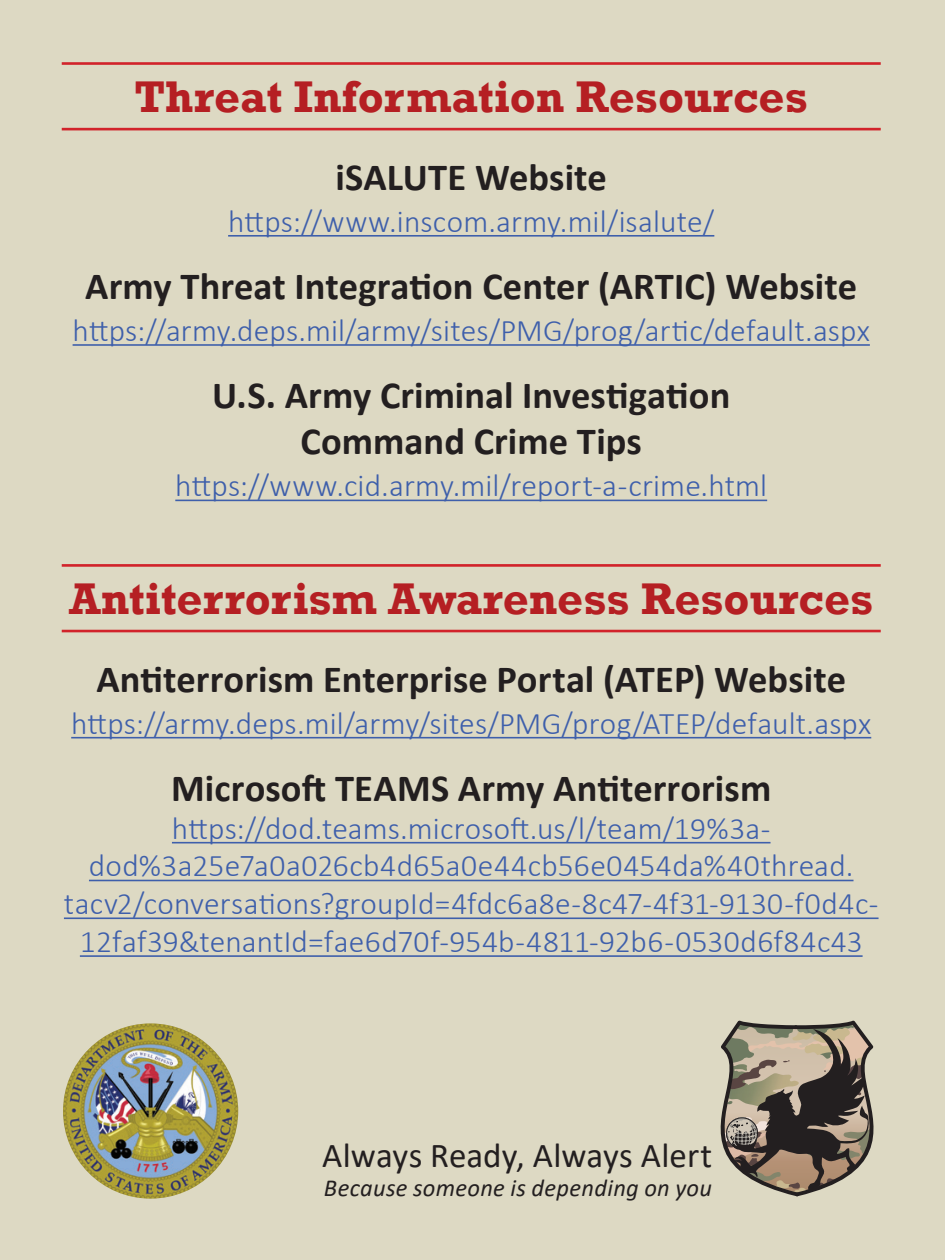
<style>
.page{position:relative;width:945px;height:1260px;background:#ddd9c3}
.page>*{position:absolute;margin:0;border:0;box-sizing:border-box;transform-origin:0 0}
.t1{font:700 45.5px "Rockwell";color:#b51f23}
.back_body{font:700 38.5px/46.2px "Calibri";color:#231f20;text-align:center}
.Subtitle{font:35px "Calibri";letter-spacing:.005em;color:#231f20}
.back_body-2{font:300 31.5px/37.8px "Calibri";letter-spacing:.005em;color:#3e5fab;text-align:center}
.Subtitle-2{font:italic 24.5px "Calibri";letter-spacing:.015em;color:#231f20}
</style>
<div class="page">
<hr style="left:62px;top:62px;width:819px;height:3px;background:#d1232a">
<hr style="left:62px;top:128px;width:819px;height:2px;background:#d1232a">
<hr style="left:228px;top:235px;width:486px;height:2px;background:#3e5fab">
<hr style="left:73px;top:344px;width:797px;height:2px;background:#3e5fab">
<hr style="left:175px;top:500px;width:592px;height:1px;background:#3e5fab">
<hr style="left:62px;top:564px;width:819px;height:3px;background:#d1232a">
<hr style="left:62px;top:630px;width:819px;height:2px;background:#d1232a">
<hr style="left:71px;top:737px;width:800px;height:1px;background:#3e5fab">
<hr style="left:172px;top:842px;width:599px;height:1px;background:#3e5fab">
<hr style="left:89px;top:880px;width:765px;height:1px;background:#3e5fab">
<hr style="left:64px;top:917px;width:815px;height:2px;background:#3e5fab">
<hr style="left:80px;top:955px;width:783px;height:2px;background:#3e5fab">
<img style="left:63px;top:1023px;width:175px;height:176px;border-radius:88px">
<svg style="left:720px;top:1020px;width:154px;height:176px"></svg>
<p class="t1" style="left:135px;top:69px;width:675px">Threat Information Resources</p>
<p class="back_body" style="left:335px;top:153px;width:273px">iSALUTE Website</p>
<p class="back_body-2" style="left:228px;top:202px;width:488px">https://www.inscom.army.mil/isalute/</p>
<p class="back_body" style="left:85px;top:263px;width:773px">Army Threat Integration Center (ARTIC) Website</p>
<p class="back_body-2" style="left:73px;top:311px;width:799px">https://army.deps.mil/army/sites/PMG/prog/artic/default.aspx</p>
<p class="back_body" style="left:212px;top:372px;width:520px">U.S. Army Criminal Investigation<br>Command Crime Tips</p>
<p class="back_body-2" style="left:175px;top:467px;width:593px">https://www.cid.army.mil/report-a-crime.html</p>
<p class="t1" style="left:69px;top:571px;width:806px">Antiterrorism Awareness Resources</p>
<p class="back_body" style="left:96px;top:655px;width:751px">Antiterrorism Enterprise Portal (ATEP) Website</p>
<p class="back_body-2" style="left:71px;top:704px;width:802px">https://army.deps.mil/army/sites/PMG/prog/ATEP/default.aspx</p>
<p class="back_body" style="left:171px;top:764px;width:602px">Microsoft TEAMS Army Antiterrorism</p>
<p class="back_body-2" style="left:64px;top:809px;width:816px">https://dod.teams.microsoft.us/l/team/19%3a&shy;dod%3a25e7a0a026cb4d65a0e44cb56e0454da%40thread. tacv2/conversations?groupId=4fdc6a8e-8c47-4f31-9130-f0d4c-12faf39&amp;tenantId=fae6d70f-954b-4811-92b6-0530d6f84c43</p>
<p class="Subtitle" style="left:322px;top:1131px;width:391px">Always Ready, Always Alert</p>
<p class="Subtitle-2" style="left:324px;top:1171px;width:390px">Because someone is depending on you</p>
</div>
